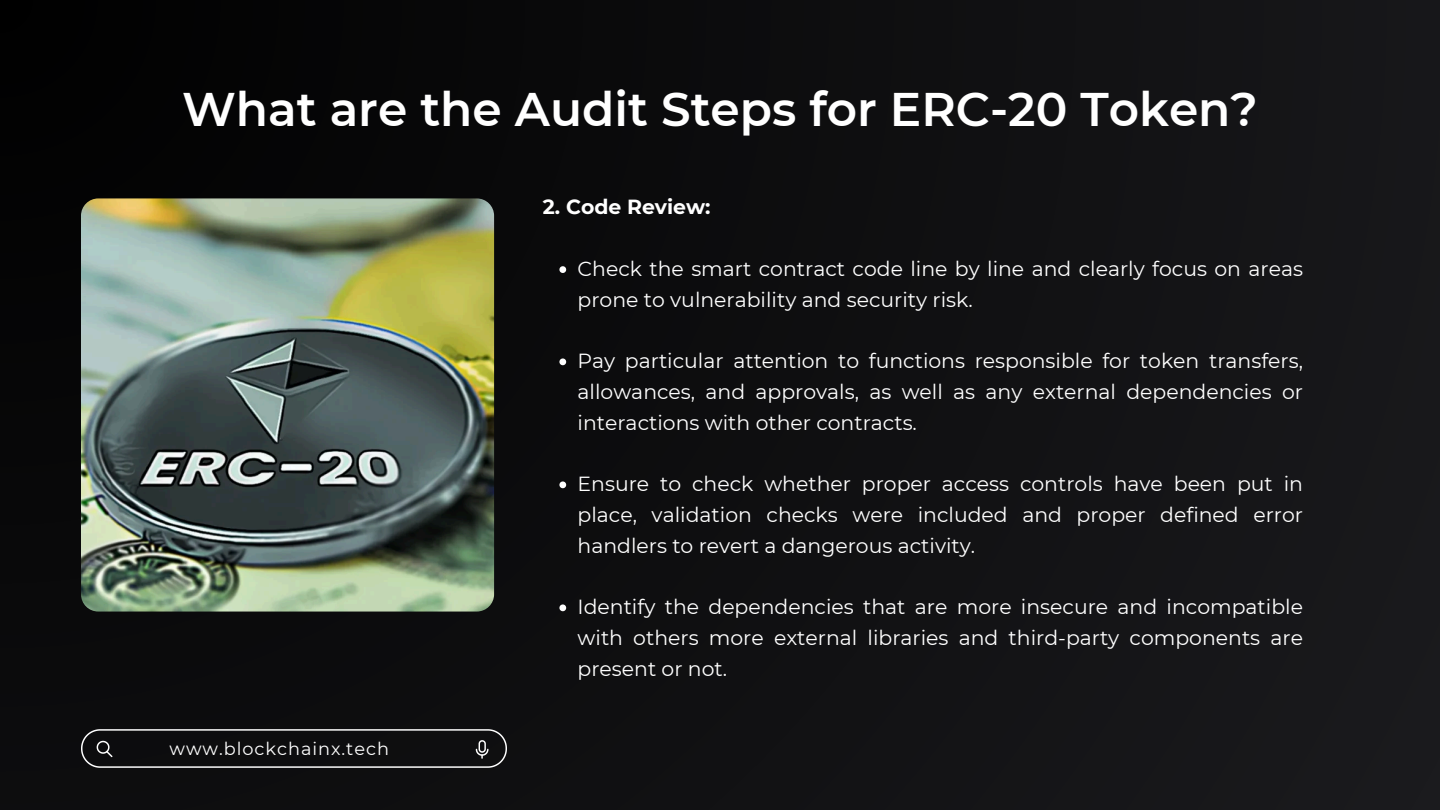
<style>
.page{position:relative;width:1440px;height:810px;background:#101011}
.page>*{position:absolute;margin:0;border:0;box-sizing:border-box;transform-origin:0 0}
.t1{font:600 47.1px "Montserrat";color:#fff}
.t2{font:20.4px/30.8px "Montserrat";color:#fff;text-align:justify}
.t3{font:700 20.4px "Montserrat";color:#fff}
.t4{font:17.7px "Montserrat";letter-spacing:.055em;color:#fff}
</style>
<div class="page">
<svg style="left:81px;top:729px;width:426px;height:39px"></svg>
<img style="left:81px;top:198px;width:413px;height:414px;border-radius:17px">
<svg style="left:559px;top:266px;width:7px;height:7px"></svg>
<svg style="left:559px;top:358px;width:7px;height:7px"></svg>
<svg style="left:559px;top:481px;width:7px;height:7px"></svg>
<svg style="left:559px;top:604px;width:7px;height:7px"></svg>
<p class="t1" style="left:182px;top:80px;width:1077px">What are the Audit Steps for ERC-20 Token?</p>
<p class="t3" style="left:543px;top:195px;width:169px">2. Code Review:</p>
<p class="t2" style="left:578px;top:253px;width:727px">Check the smart contract code line by line and clearly focus on areas prone to vulnerability and security risk.</p>
<p class="t2" style="left:578px;top:346px;width:727px">Pay particular attention to functions responsible for token transfers, allowances, and approvals, as well as any external dependencies or interactions with other contracts.</p>
<h2 class="t2" style="left:578px;top:469px;width:727px">Ensure to check whether proper access controls have been put in place, validation checks were included and proper defined error handlers to revert a dangerous activity.</h2>
<p class="t4" style="left:170px;top:738px;width:221px">www.blockchainx.tech</p>
<p class="t2" style="left:578px;top:592px;width:727px">Identify the dependencies that are more insecure and incompatible with others more external libraries and third-party components are present or not.</p>
</div>
